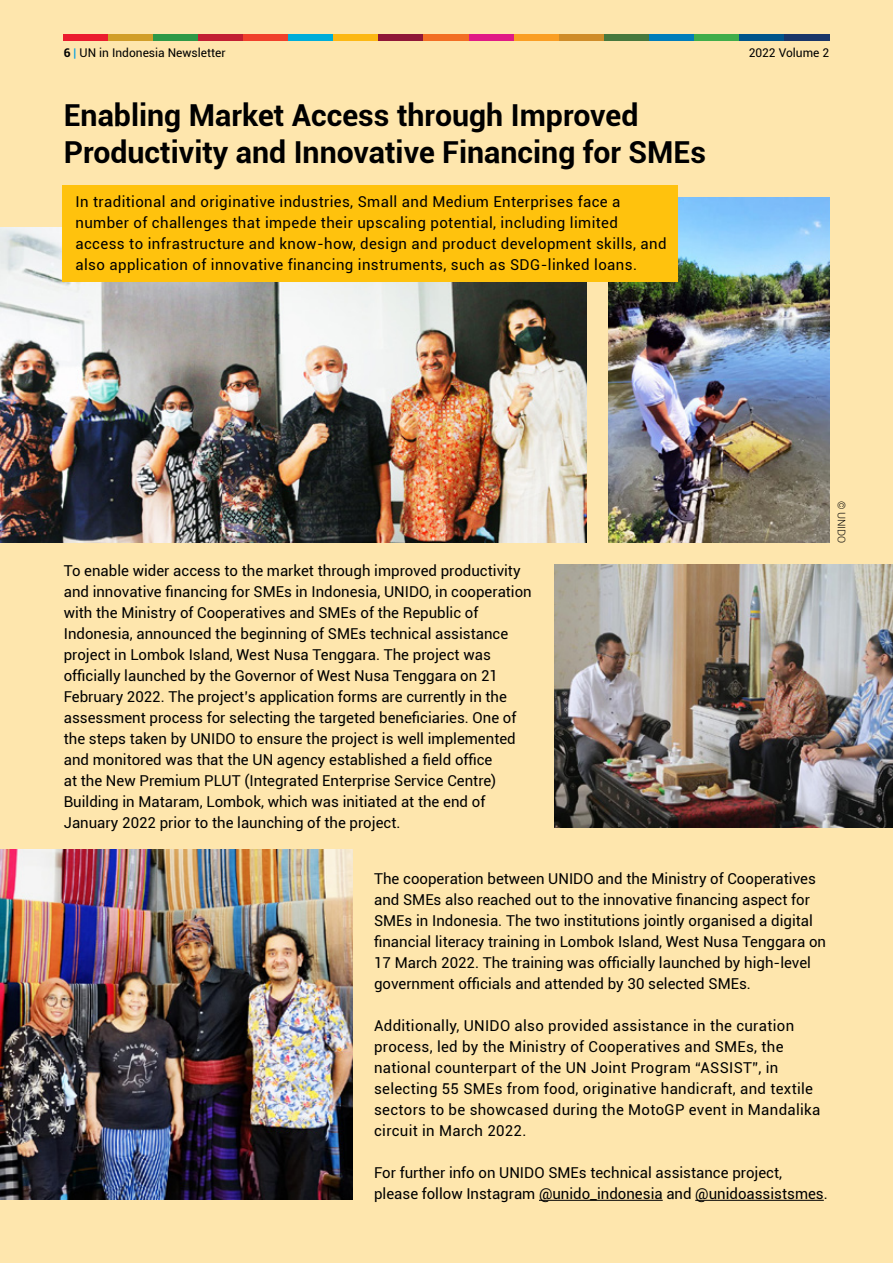
<style>
.page{position:relative;width:893px;height:1263px;background:#fee6ad}
.page>*{position:absolute;margin:0;border:0;box-sizing:border-box;transform-origin:0 0}
.t1{font:700 30.3px/37px "Roboto";color:#000}
.t2{font:15px/21px "Roboto";color:#000}
.t3{font:15px/21px "Roboto";letter-spacing:.02em;color:#000}
.t4{font:15px/21px "Roboto";letter-spacing:.025em;color:#000}
.t5{font:12px "Roboto";color:#000}
.t6{font:300 10.5px "Roboto";color:#000}
.s1{font-weight:700}
.s2{color:#009fe3}
</style>
<div class="page">
<div style="left:64px;top:34px;width:45px;height:6px;background:#eb1c2e"></div>
<div style="left:109px;top:34px;width:45px;height:6px;background:#d19e29"></div>
<div style="left:154px;top:34px;width:45px;height:6px;background:#2e9947"></div>
<div style="left:199px;top:34px;width:45px;height:6px;background:#c21f33"></div>
<div style="left:244px;top:34px;width:45px;height:6px;background:#f0402b"></div>
<div style="left:289px;top:34px;width:45px;height:6px;background:#00add9"></div>
<div style="left:334px;top:34px;width:45px;height:6px;background:#fcb814"></div>
<div style="left:379px;top:34px;width:45px;height:6px;background:#8f1738"></div>
<div style="left:424px;top:34px;width:45px;height:6px;background:#f26e24"></div>
<div style="left:469px;top:34px;width:45px;height:6px;background:#e01a85"></div>
<div style="left:514px;top:34px;width:45px;height:6px;background:#fa9e24"></div>
<div style="left:559px;top:34px;width:45px;height:6px;background:#cf8c29"></div>
<div style="left:604px;top:34px;width:45px;height:6px;background:#47783d"></div>
<div style="left:649px;top:34px;width:45px;height:6px;background:#007dba"></div>
<div style="left:694px;top:34px;width:45px;height:6px;background:#40ad4a"></div>
<div style="left:739px;top:34px;width:45px;height:6px;background:#00548a"></div>
<div style="left:784px;top:34px;width:45px;height:6px;background:#1a3669"></div>
<img style="left:0;top:227px;width:586px;height:316px">
<hr style="left:539px;top:1200px;width:124px;height:1px;background:#000">
<hr style="left:695px;top:1200px;width:129px;height:1px;background:#000">
<img style="left:608px;top:198px;width:221px;height:345px">
<div style="left:63px;top:185px;width:615px;height:97px;background:#ffc20d"></div>
<img style="left:554px;top:564px;width:339px;height:264px">
<img style="left:0;top:849px;width:352px;height:351px">
<p class="t5" style="left:64px;top:44px;width:163px"><span class="s1">6</span> <span class="s2">|</span> UN in Indonesia Newsletter</p>
<p class="t5" style="left:749px;top:44px;width:82px">2022 Volume 2</p>
<h1 class="t1" style="left:64px;top:96px;width:644px">Enabling Market Access through Improved<br>Productivity and Innovative Financing for SMEs</h1>
<p class="t4" style="left:75px;top:190px;width:592px">In traditional and originative industries, Small and Medium Enterprises face a number of challenges that impede their upscaling potential, including limited access to infrastructure and know-how, design and product development skills, and also application of innovative financing instruments, such as SDG-linked loans.</p>
<p class="t2" style="left:64px;top:559px;width:469px">To enable wider access to the market through improved productivity and innovative financing for SMEs in Indonesia, UNIDO, in cooperation with the Ministry of Cooperatives and SMEs of the Republic of Indonesia, announced the beginning of SMEs technical assistance project in Lombok Island, West Nusa Tenggara. The project was officially launched by the Governor of West Nusa Tenggara on 21<br>February 2022. The project’s application forms are currently in the assessment process for selecting the targeted beneficiaries. One of the steps taken by UNIDO to ensure the project is well implemented and monitored was that the UN agency established a field office<br>at the New Premium PLUT (Integrated Enterprise Service Centre)<br>Building in Mataram, Lombok, which was initiated at the end of January 2022 prior to the launching of the project.</p>
<p class="t6" style="left:849px;top:501px;width:44px;rotate:90deg">© UNIDO</p>
<p class="t2" style="left:374px;top:868px;width:454px">The cooperation between UNIDO and the Ministry of Cooperatives and SMEs also reached out to the innovative financing aspect for SMEs in Indonesia. The two institutions jointly organised a digital financial literacy training in Lombok Island, West Nusa Tenggara on 17 March 2022. The training was officially launched by high-level government officials and attended by 30 selected SMEs.</p>
<p class="t3" style="left:374px;top:1015px;width:448px">Additionally, UNIDO also provided assistance in the curation process, led by the Ministry of Cooperatives and SMEs, the national counterpart of the UN Joint Program “ASSIST”, in selecting 55 SMEs from food, originative handicraft, and textile sectors to be showcased during the MotoGP event in Mandalika circuit in March 2022.</p>
<p class="t2" style="left:374px;top:1162px;width:455px">For further info on UNIDO SMEs technical assistance project, please follow Instagram @unido_indonesia and @unidoassistsmes.</p>
</div>
